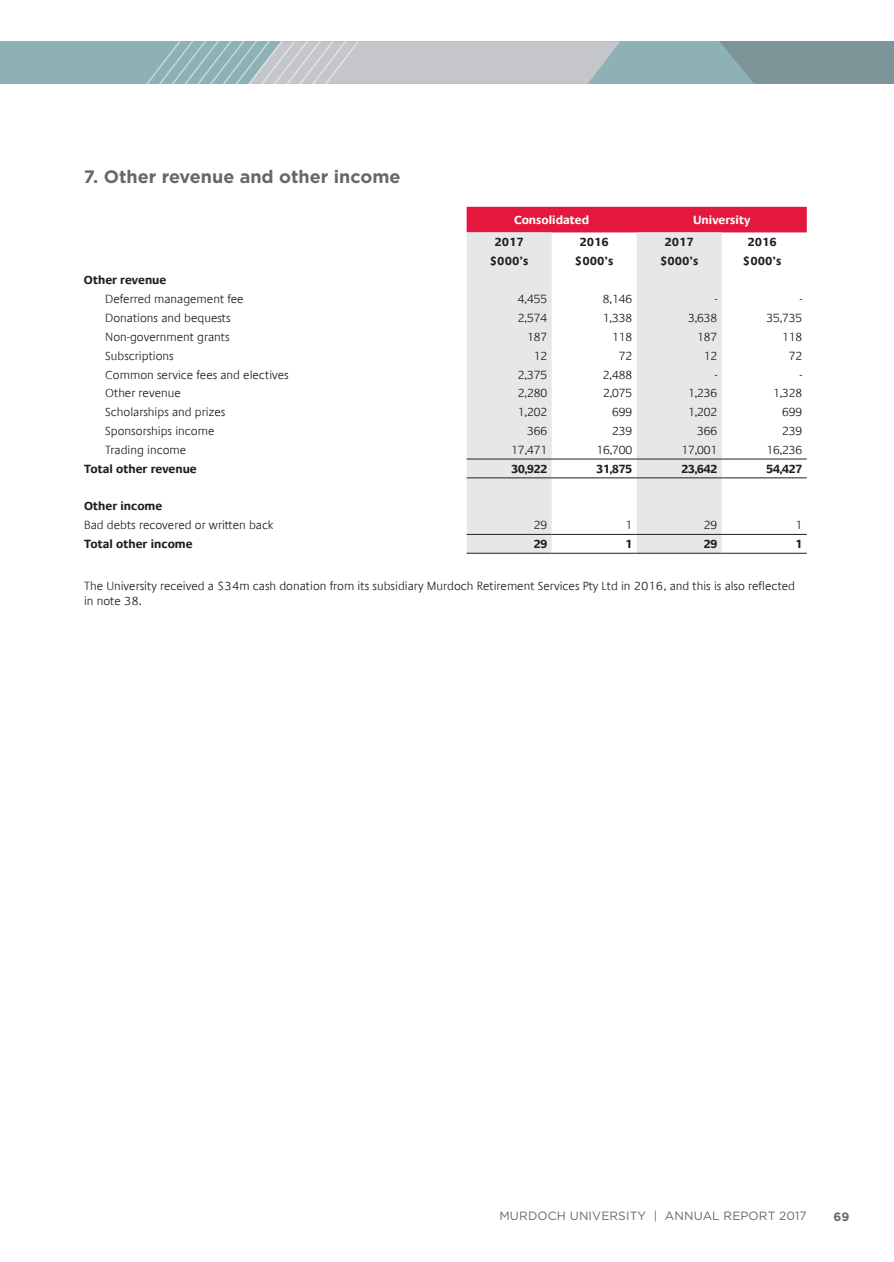
<style>
.page{position:relative;width:894px;height:1262px;background:#fff}
.page>*{position:absolute;margin:0;border:0;box-sizing:border-box;transform-origin:0 0}
.t1{font:700 18px "Gotham";color:#64696d}
.t2{font:300 12px/15px "Praxis Com";color:#231f20}
.t3{font:700 12px/19.2px "Praxis Com";color:#231f20;text-align:center}
.t4{font:12px "Gotham";letter-spacing:.01em;color:#64696d}
.t5{font:700 12px "Praxis Com";color:#fff}
.t6{font:700 12px "Gotham";color:#64696d}
</style>
<div class="page">
<div style="left:0;top:41px;width:894px;height:43px;background:#8eb1b6"></div>
<svg style="left:720px;top:41px;width:174px;height:43px;background:#7e969b"></svg>
<svg style="left:146px;top:41px;width:474px;height:43px"></svg>
<div style="left:467px;top:207px;width:340px;height:25px;background:#e4183e"></div>
<svg style="left:467px;top:232px;width:255px;height:321px;fill:#e6e7e9"></svg>
<hr style="left:467px;top:459px;width:85px;height:1px;background:#231f20">
<hr style="left:552px;top:459px;width:85px;height:1px;background:#231f20">
<hr style="left:637px;top:459px;width:85px;height:1px;background:#231f20">
<hr style="left:722px;top:459px;width:85px;height:1px;background:#231f20">
<hr style="left:467px;top:534px;width:85px;height:1px;background:#231f20">
<hr style="left:552px;top:534px;width:85px;height:1px;background:#231f20">
<hr style="left:637px;top:534px;width:85px;height:1px;background:#231f20">
<hr style="left:722px;top:534px;width:85px;height:1px;background:#231f20">
<hr style="left:467px;top:477px;width:85px;height:1px;background:#231f20">
<hr style="left:552px;top:477px;width:85px;height:1px;background:#231f20">
<hr style="left:637px;top:477px;width:85px;height:1px;background:#231f20">
<hr style="left:722px;top:477px;width:85px;height:1px;background:#231f20">
<hr style="left:467px;top:553px;width:85px;height:1px;background:#231f20">
<hr style="left:552px;top:553px;width:85px;height:1px;background:#231f20">
<hr style="left:637px;top:553px;width:85px;height:1px;background:#231f20">
<hr style="left:722px;top:553px;width:85px;height:1px;background:#231f20">
<h1 class="t1" style="left:84px;top:165px;width:318px">7. Other revenue and other income</h1>
<p class="t5" style="left:514px;top:213px;width:77px">Consolidated</p>
<p class="t5" style="left:693px;top:213px;width:59px">University</p>
<p class="t3" style="left:490px;top:232px;width:40px">2017 $000’s</p>
<p class="t3" style="left:575px;top:232px;width:40px">2016 $000’s</p>
<p class="t3" style="left:660px;top:232px;width:40px">2017 $000’s</p>
<p class="t3" style="left:743px;top:232px;width:40px">2016 $000’s</p>
<p class="t3" style="left:84px;top:271px;width:84px">Other revenue</p>
<p class="t2" style="left:105px;top:292px;width:140px">Deferred management fee</p>
<p class="t2" style="left:518px;top:292px;width:31px">4,455</p>
<p class="t2" style="left:603px;top:292px;width:31px">8,146</p>
<p class="t2" style="left:714px;top:292px;width:5px">-</p>
<p class="t2" style="left:799px;top:292px;width:5px">-</p>
<p class="t2" style="left:105px;top:310px;width:127px">Donations and bequests</p>
<p class="t2" style="left:518px;top:310px;width:31px">2,574</p>
<p class="t2" style="left:603px;top:310px;width:31px">1,338</p>
<p class="t2" style="left:688px;top:310px;width:31px">3,638</p>
<p class="t2" style="left:766px;top:310px;width:38px">35,735</p>
<p class="t2" style="left:105px;top:329px;width:126px">Non‑government grants</p>
<p class="t2" style="left:527px;top:329px;width:22px">187</p>
<p class="t2" style="left:612px;top:329px;width:22px">118</p>
<p class="t2" style="left:697px;top:329px;width:22px">187</p>
<p class="t2" style="left:782px;top:329px;width:22px">118</p>
<p class="t2" style="left:105px;top:348px;width:70px">Subscriptions</p>
<p class="t2" style="left:533px;top:348px;width:16px">12</p>
<p class="t2" style="left:618px;top:348px;width:16px">72</p>
<p class="t2" style="left:703px;top:348px;width:16px">12</p>
<p class="t2" style="left:789px;top:348px;width:16px">72</p>
<p class="t2" style="left:105px;top:367px;width:185px">Common service fees and electives</p>
<p class="t2" style="left:518px;top:367px;width:31px">2,375</p>
<p class="t2" style="left:603px;top:367px;width:31px">2,488</p>
<p class="t2" style="left:714px;top:367px;width:5px">-</p>
<p class="t2" style="left:799px;top:367px;width:5px">-</p>
<p class="t2" style="left:105px;top:386px;width:77px">Other revenue</p>
<p class="t2" style="left:518px;top:386px;width:31px">2,280</p>
<p class="t2" style="left:603px;top:386px;width:31px">2,075</p>
<p class="t2" style="left:688px;top:386px;width:31px">1,236</p>
<p class="t2" style="left:773px;top:386px;width:31px">1,328</p>
<p class="t2" style="left:105px;top:405px;width:122px">Scholarships and prizes</p>
<p class="t2" style="left:518px;top:405px;width:31px">1,202</p>
<p class="t2" style="left:612px;top:405px;width:22px">699</p>
<p class="t2" style="left:688px;top:405px;width:31px">1,202</p>
<p class="t2" style="left:782px;top:405px;width:22px">699</p>
<p class="t2" style="left:105px;top:424px;width:111px">Sponsorships income</p>
<p class="t2" style="left:527px;top:424px;width:22px">366</p>
<p class="t2" style="left:612px;top:424px;width:22px">239</p>
<p class="t2" style="left:697px;top:424px;width:22px">366</p>
<p class="t2" style="left:782px;top:424px;width:22px">239</p>
<p class="t2" style="left:105px;top:442px;width:82px">Trading income</p>
<p class="t2" style="left:511px;top:442px;width:38px">17,471</p>
<p class="t2" style="left:596px;top:442px;width:38px">16,700</p>
<p class="t2" style="left:681px;top:442px;width:38px">17,001</p>
<p class="t2" style="left:766px;top:442px;width:38px">16,236</p>
<p class="t3" style="left:84px;top:459px;width:114px">Total other revenue</p>
<p class="t3" style="left:511px;top:459px;width:38px">30,922</p>
<p class="t3" style="left:596px;top:459px;width:38px">31,875</p>
<p class="t3" style="left:681px;top:459px;width:38px">23,642</p>
<p class="t3" style="left:766px;top:459px;width:38px">54,427</p>
<p class="t3" style="left:84px;top:497px;width:80px">Other income</p>
<p class="t2" style="left:84px;top:518px;width:191px">Bad debts recovered or written back</p>
<p class="t2" style="left:533px;top:518px;width:16px">29</p>
<p class="t2" style="left:625px;top:518px;width:9px">1</p>
<p class="t2" style="left:704px;top:518px;width:16px">29</p>
<p class="t2" style="left:795px;top:518px;width:9px">1</p>
<p class="t3" style="left:84px;top:534px;width:110px">Total other income</p>
<p class="t3" style="left:534px;top:534px;width:16px">29</p>
<p class="t3" style="left:625px;top:534px;width:9px">1</p>
<p class="t3" style="left:704px;top:534px;width:16px">29</p>
<p class="t3" style="left:795px;top:534px;width:9px">1</p>
<p class="t2" style="left:84px;top:579px;width:713px">The University received a $34m cash donation from its subsidiary Murdoch Retirement Services Pty Ltd in 2016, and this is also reflected in note 38.</p>
<p class="t4" style="left:499px;top:1208px;width:309px">MURDOCH UNIVERSITY | ANNUAL REPORT 2017</p>
<p class="t6" style="left:833px;top:1209px;width:17px">69</p>
</div>
